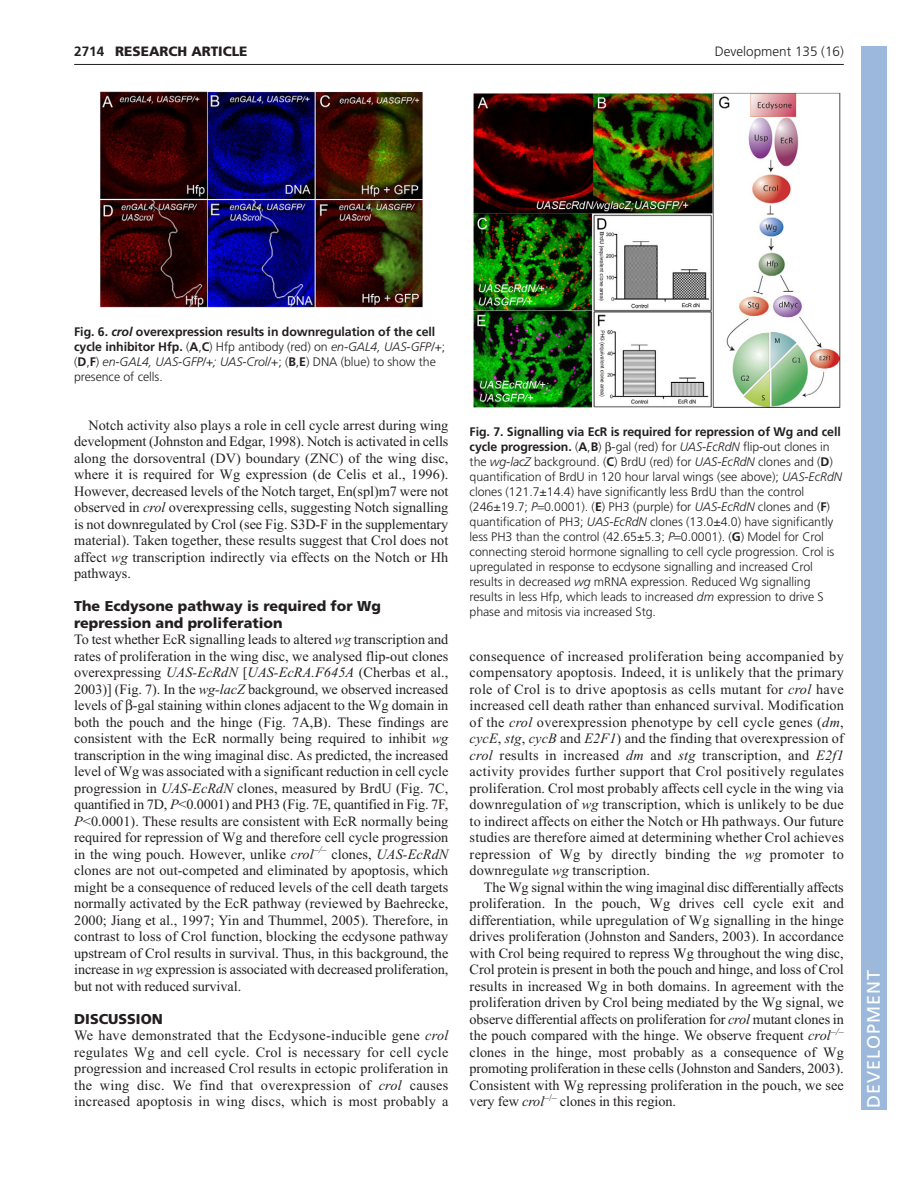
<style>
.page{position:relative;width:918px;height:1188px;background:#fff}
.page>*{position:absolute;margin:0;border:0;box-sizing:border-box;transform-origin:0 0}
.t1{font:18px "Frutiger LT Std";letter-spacing:.055em;color:#fff}
.t2{font:14.25px/16.5px "Times New Roman";letter-spacing:.005em;color:#231f20;text-align:justify}
.t3{font:900 14.25px/16.5px "Frutiger LT Std";color:#231f20}
.t4{font:300 13.5px "Frutiger LT Std";color:#231f20}
.t5{font:900 13.5px "Frutiger LT Std";color:#231f20}
.t6{font:700 13.5px "Frutiger LT Std";color:#231f20}
.t7{font:300 12.3px/15px "Frutiger LT Std";letter-spacing:-.005em;color:#231f20}
.t8{font:700 12.3px/15px "Frutiger LT Std";letter-spacing:-.005em;color:#231f20}
.s1{font-style:italic}
.s2{font-weight:300}
.s3{font-weight:300;font-style:italic}
.s4{font-weight:700}
</style>
<div class="page">
<hr style="left:74px;top:64px;width:770px;height:1px;background:#231f20">
<img style="left:100px;top:92px;width:323px;height:216px">
<img style="left:473px;top:92px;width:368px;height:316px">
<div style="left:861px;top:46px;width:25px;height:1064px;background:#9cb9db"></div>
<p class="t6" style="left:74px;top:46px;width:32px">2714</p>
<p class="t5" style="left:115px;top:46px;width:134px">RESEARCH ARTICLE</p>
<p class="t4" style="left:715px;top:46px;width:131px">Development 135 (16)</p>
<p class="t8" style="left:74px;top:325px;width:373px">Fig. 6. <span class="s1">crol</span> overexpression results in downregulation of the cell cycle inhibitor Hfp. <span class="s2">(</span>A<span class="s2">,</span>C<span class="s2">) Hfp antibody (red) on</span> <span class="s3">en-GAL4, UAS-GFP/+</span><span class="s2">; (</span>D<span class="s2">,</span>F<span class="s2">)</span> <span class="s3">en-GAL4, UAS-GFP/+; UAS-Crol/+</span><span class="s2">; (</span>B<span class="s2">,</span>E<span class="s2">) DNA (blue) to show the presence of cells.</span></p>
<p class="t2" style="left:74px;top:418px;width:376px;text-indent:14px">Notch activity also plays a role in cell cycle arrest during wing development (Johnston and Edgar, 1998). Notch is activated in cells along the dorsoventral (DV) boundary (ZNC) of the wing disc, where it is required for Wg expression (de Celis et al., 1996).<br>However, decreased levels of the Notch target, En(spl)m7 were not observed in <span class="s1">crol</span> overexpressing cells, suggesting Notch signalling is not downregulated by Crol (see Fig. S3D-F in the supplementary material). Taken together, these results suggest that Crol does not affect <span class="s1">wg</span> transcription indirectly via effects on the Notch or Hh pathways.</p>
<p class="t3" style="left:74px;top:599px;width:308px">The Ecdysone pathway is required for Wg repression and proliferation</p>
<p class="t2" style="left:74px;top:633px;width:376px">To test whether EcR signalling leads to altered <span class="s1">wg</span> transcription and rates of proliferation in the wing disc, we analysed flip-out clones overexpressing <span class="s1">UAS-EcRdN</span> [<span class="s1">UAS-EcRA.F645A</span> (Cherbas et al., 2003)] (Fig. 7). In the <span class="s1">wg-lacZ</span> background, we observed increased levels of -gal staining within clones adjacent to the Wg domain in both the pouch and the hinge (Fig. 7A,B). These findings are consistent with the EcR normally being required to inhibit <span class="s1">wg </span>transcription in the wing imaginal disc. As predicted, the increased level of Wg was associated with a significant reduction in cell cycle progression in <span class="s1">UAS-EcRdN</span> clones, measured by BrdU (Fig. 7C, quantified in 7D, <span class="s1">P</span>&lt;0.0001) and PH3 (Fig. 7E, quantified in Fig. 7F, <span class="s1">P</span>&lt;0.0001). These results are consistent with EcR normally being required for repression of Wg and therefore cell cycle progression in the wing pouch. However, unlike <span class="s1">crol</span><sup>–/–</sup> clones, <span class="s1">UAS-EcRdN </span>clones are not out-competed and eliminated by apoptosis, which might be a consequence of reduced levels of the cell death targets normally activated by the EcR pathway (reviewed by Baehrecke, 2000; Jiang et al., 1997; Yin and Thummel, 2005). Therefore, in contrast to loss of Crol function, blocking the ecdysone pathway upstream of Crol results in survival. Thus, in this background, the increase in <span class="s1">wg</span> expression is associated with decreased proliferation, but not with reduced survival.</p>
<p class="t3" style="left:74px;top:1012px;width:90px">DISCUSSION</p>
<p class="t2" style="left:74px;top:1029px;width:376px">We have demonstrated that the Ecdysone-inducible gene <span class="s1">crol </span>regulates Wg and cell cycle. Crol is necessary for cell cycle progression and increased Crol results in ectopic proliferation in the wing disc. We find that overexpression of <span class="s1">crol</span> causes increased apoptosis in wing discs, which is most probably a</p>
<p class="t7" style="left:470px;top:425px;width:374px"><span class="s4">Fig. 7. Signalling via EcR is required for repression of Wg and cell cycle progression.</span> (<span class="s4">A</span>,<span class="s4">B</span>) -gal (red) for <span class="s1">UAS-EcRdN</span> flip-out clones in the <span class="s1">wg-lacZ</span> background. (<span class="s4">C</span>) BrdU (red) for <span class="s1">UAS-EcRdN</span> clones and (<span class="s4">D</span>) quantification of BrdU in 120 hour larval wings (see above); <span class="s1">UAS-EcRdN </span>clones (121.7±14.4) have significantly less BrdU than the control (246±19.7; <span class="s1">P</span> 0.0001). (<span class="s4">E</span>) PH3 (purple) for <span class="s1">UAS-EcRdN</span> clones and (<span class="s4">F</span>) quantification of PH3; <span class="s1">UAS-EcRdN</span> clones (13.0±4.0) have significantly less PH3 than the control (42.65±5.3; <span class="s1">P</span> 0.0001). (<span class="s4">G</span>) Model for Crol connecting steroid hormone signalling to cell cycle progression. Crol is upregulated in response to ecdysone signalling and increased Crol results in decreased <span class="s1">wg</span> mRNA expression. Reduced Wg signalling results in less Hfp, which leads to increased <span class="s1">dm</span> expression to drive S phase and mitosis via increased Stg.</p>
<p class="t2" style="left:470px;top:649px;width:376px">consequence of increased proliferation being accompanied by compensatory apoptosis. Indeed, it is unlikely that the primary role of Crol is to drive apoptosis as cells mutant for <span class="s1">crol</span> have increased cell death rather than enhanced survival. Modification of the <span class="s1">crol</span> overexpression phenotype by cell cycle genes (<span class="s1">dm</span>, <span class="s1">cycE</span>, <span class="s1">stg</span>, <span class="s1">cycB</span> and <span class="s1">E2F1</span>) and the finding that overexpression of <span class="s1">crol</span> results in increased <span class="s1">dm</span> and <span class="s1">stg</span> transcription, and <span class="s1">E2f1 </span>activity provides further support that Crol positively regulates proliferation. Crol most probably affects cell cycle in the wing via downregulation of <span class="s1">wg</span> transcription, which is unlikely to be due to indirect affects on either the Notch or Hh pathways. Our future studies are therefore aimed at determining whether Crol achieves repression of Wg by directly binding the <span class="s1">wg</span> promoter to downregulate <span class="s1">wg</span> transcription.</p>
<p class="t2" style="left:470px;top:880px;width:376px;text-indent:14px">The Wg signal within the wing imaginal disc differentially affects proliferation. In the pouch, Wg drives cell cycle exit and differentiation, while upregulation of Wg signalling in the hinge drives proliferation (Johnston and Sanders, 2003). In accordance with Crol being required to repress Wg throughout the wing disc, Crol protein is present in both the pouch and hinge, and loss of Crol results in increased Wg in both domains. In agreement with the proliferation driven by Crol being mediated by the Wg signal, we observe differential affects on proliferation for <span class="s1">crol</span> mutant clones in the pouch compared with the hinge. We observe frequent <span class="s1">crol</span><sup>–/– </sup>clones in the hinge, most probably as a consequence of Wg promoting proliferation in these cells (Johnston and Sanders, 2003).<br>Consistent with Wg repressing proliferation in the pouch, we see very few <span class="s1">crol</span><sup>–/–</sup> clones in this region.</p>
<p class="t1" style="left:863px;top:1108px;width:140px;rotate:-90deg">DEVELOPMENT</p>
</div>
